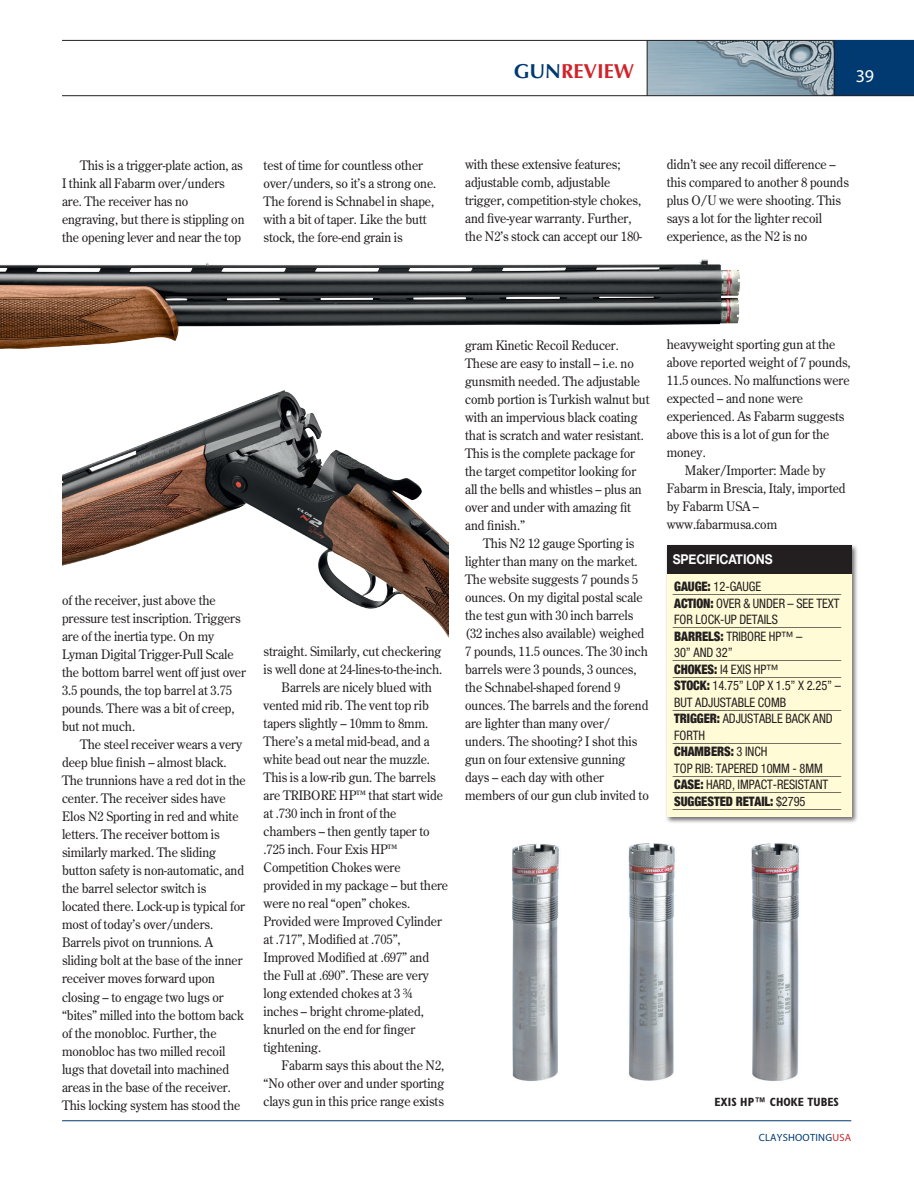
<style>
.page{position:relative;width:914px;height:1197px;background:#fff}
.page>*{position:absolute;margin:0;border:0;box-sizing:border-box;transform-origin:0 0}
.t1{font:700 20.25px "Optima";color:#cf232a}
.t2{font:18px "Myriad Pro";color:#fff}
.t3{font:700 13.5px "Helvetica Neue";letter-spacing:-.005em;color:#fff;scale:.9 1}
.t4{font:13.05px/18px "Century Old Style";letter-spacing:-.005em;color:#231f20;scale:.95 1}
.t5{font:700 condensed 13.05px/16.5px "Helvetica Neue";color:#231f20;scale:.95 1}
.t6{font:condensed 13.05px/16.5px "Helvetica Neue LT Pro";letter-spacing:-.005em;color:#231f20;scale:.95 1}
.t7{font:900 condensed 13.05px "Helvetica Neue";letter-spacing:-.005em;color:#231f20;scale:.95 1}
.t8{font:700 condensed 12px "Gill Sans";color:#231f20}
.t9{font:10.5px "Myriad Pro";letter-spacing:.02em;color:#003a70}
.s1{color:#003a70}
.s2{font-family:"Helvetica Neue";font-weight:900}
.s3{font-family:"Helvetica Neue LT Pro";font-weight:400}
.s4{color:#cf232a}
</style>
<div class="page">
<hr style="left:62px;top:1120px;width:789px;height:1px;background:#003a70">
<img style="left:648px;top:41px;width:186px;height:54px">
<hr style="left:62px;top:40px;width:852px;height:1px;background:#231f20">
<div style="left:834px;top:40px;width:80px;height:56px;background:#003a70"></div>
<hr style="left:62px;top:95px;width:852px;height:1px;background:#231f20">
<hr style="left:647px;top:40px;width:1px;height:56px;background:#231f20">
<hr style="left:834px;top:40px;width:1px;height:56px;background:#231f20">
<img style="left:0;top:259px;width:740px;height:90px">
<img style="left:62px;top:390px;width:386px;height:247px">
<img style="left:512px;top:843px;width:287px;height:238px">
<div style="left:665px;top:543px;width:194px;height:281px;background:#231f20;opacity:.65"></div>
<div style="left:667px;top:545px;width:184px;height:271px;background:#fffbd6"></div>
<div style="left:667px;top:544px;width:184px;height:29px;background:#231f20"></div>
<h1 class="t1" style="left:514px;top:59px;width:122px"><span class="s1">GUN</span>REVIEW</h1>
<h2 class="t2" style="left:855px;top:65px;width:20px">39</h2>
<p class="t4" style="left:62px;top:156px;width:194px;text-indent:18px">This is a trigger-plate action, as<br>I think all Fabarm over/unders are. The receiver has no engraving, but there is stippling on the opening lever and near the top</p>
<p class="t4" style="left:264px;top:156px;width:183px">test of time for countless other over/unders, so it’s a strong one.<br>The forend is Schnabel in shape, with a bit of taper. Like the butt stock, the fore-end grain is</p>
<p class="t4" style="left:465px;top:155px;width:188px">with these extensive features; adjustable comb, adjustable trigger, competition-style chokes, and five-year warranty. Further, the N2’s stock can accept our 180-</p>
<p class="t4" style="left:667px;top:155px;width:193px">didn’t see any recoil difference – this compared to another 8 pounds plus O/U we were shooting. This says a lot for the lighter recoil experience, as the N2 is no</p>
<p class="t4" style="left:62px;top:591px;width:195px">of the receiver, just above the pressure test inscription. Triggers are of the inertia type. On my<br>Lyman Digital Trigger-Pull Scale the bottom barrel went off just over<br>3.5 pounds, the top barrel at 3.75 pounds. There was a bit of creep, but not much.</p>
<p class="t4" style="left:62px;top:735px;width:195px;text-indent:18px">The steel receiver wears a very deep blue finish – almost black.<br>The trunnions have a red dot in the center. The receiver sides have<br>Elos N2 Sporting in red and white letters. The receiver bottom is similarly marked. The sliding button safety is non-automatic, and the barrel selector switch is located there. Lock-up is typical for most of today’s over/unders.<br>Barrels pivot on trunnions. A sliding bolt at the base of the inner receiver moves forward upon closing – to engage two lugs or “bites” milled into the bottom back of the monobloc. Further, the monobloc has two milled recoil lugs that dovetail into machined areas in the base of the receiver.<br>This locking system has stood the</p>
<p class="t4" style="left:264px;top:642px;width:189px">straight. Similarly, cut checkering</p>
<p class="t4" style="left:264px;top:660px;width:189px">is well done at 24-lines-to-the-inch.</p>
<p class="t4" style="left:282px;top:678px;width:160px">Barrels are nicely blued with</p>
<p class="t4" style="left:264px;top:696px;width:175px">vented mid rib. The vent top rib</p>
<p class="t4" style="left:264px;top:714px;width:175px">tapers slightly – 10mm to 8mm.</p>
<p class="t4" style="left:264px;top:732px;width:176px">There’s a metal mid-bead, and a</p>
<p class="t4" style="left:264px;top:750px;width:177px">white bead out near the muzzle.</p>
<p class="t4" style="left:264px;top:768px;width:183px">This is a low-rib gun. The barrels</p>
<p class="t4" style="left:264px;top:786px;width:190px">are TRIBORE HP™ that start wide</p>
<p class="t4" style="left:264px;top:804px;width:141px">at .730 inch in front of the</p>
<p class="t4" style="left:264px;top:822px;width:176px">chambers – then gently taper to</p>
<p class="t4" style="left:264px;top:840px;width:142px">.725 inch. Four Exis HP™</p>
<p class="t4" style="left:264px;top:858px;width:146px">Competition Chokes were</p>
<p class="t4" style="left:264px;top:876px;width:196px">provided in my package – but there</p>
<p class="t4" style="left:264px;top:894px;width:156px">were no real “open” chokes.</p>
<p class="t4" style="left:264px;top:912px;width:189px">Provided were Improved Cylinder</p>
<p class="t4" style="left:264px;top:930px;width:146px">at .717”, Modified at .705”,</p>
<p class="t4" style="left:264px;top:948px;width:176px">Improved Modified at .697” and</p>
<p class="t4" style="left:264px;top:966px;width:176px">the Full at .690”. These are very</p>
<p class="t4" style="left:264px;top:984px;width:158px">long extended chokes at 3 ¾</p>
<p class="t4" style="left:264px;top:1002px;width:170px">inches – bright chrome-plated,</p>
<p class="t4" style="left:264px;top:1020px;width:161px">knurled on the end for finger</p>
<p class="t4" style="left:264px;top:1038px;width:62px">tightening.</p>
<p class="t4" style="left:282px;top:1055px;width:173px">Fabarm says this about the N2,</p>
<p class="t4" style="left:264px;top:1073px;width:192px">“No other over and under sporting</p>
<p class="t4" style="left:264px;top:1091px;width:191px">clays gun in this price range exists</p>
<p class="t4" style="left:465px;top:335px;width:196px">gram Kinetic Recoil Reducer.<br>These are easy to install – i.e. no gunsmith needed. The adjustable comb portion is Turkish walnut but with an impervious black coating that is scratch and water resistant.<br>This is the complete package for the target competitor looking for all the bells and whistles – plus an over and under with amazing fit and finish.”</p>
<p class="t4" style="left:465px;top:533px;width:195px;text-indent:18px">This N2 12 gauge Sporting is lighter than many on the market.<br>The website suggests 7 pounds 5 ounces. On my digital postal scale the test gun with 30 inch barrels (32 inches also available) weighed<br>7 pounds, 11.5 ounces. The 30 inch barrels were 3 pounds, 3 ounces, the Schnabel-shaped forend 9 ounces. The barrels and the forend are lighter than many over/ unders. The shooting? I shot this gun on four extensive gunning days – each day with other members of our gun club invited to</p>
<p class="t4" style="left:667px;top:335px;width:179px">heavyweight sporting gun at the</p>
<p class="t4" style="left:667px;top:353px;width:195px">above reported weight of 7 pounds,</p>
<p class="t4" style="left:667px;top:371px;width:194px">11.5 ounces. No malfunctions were</p>
<p class="t4" style="left:667px;top:389px;width:145px">expected – and none were</p>
<p class="t4" style="left:667px;top:407px;width:189px">experienced. As Fabarm suggests</p>
<p class="t4" style="left:667px;top:425px;width:173px">above this is a lot of gun for the</p>
<p class="t4" style="left:667px;top:443px;width:43px">money.</p>
<p class="t4" style="left:685px;top:461px;width:150px">Maker/Importer: Made by</p>
<p class="t4" style="left:667px;top:479px;width:190px">Fabarm in Brescia, Italy, imported</p>
<p class="t4" style="left:667px;top:497px;width:99px">by Fabarm USA –</p>
<p class="t4" style="left:667px;top:515px;width:118px">www.fabarmusa.com</p>
<p class="t3" style="left:672px;top:549px;width:113px">SPECIFICATIONS</p>
<p class="t5" style="left:673px;top:579px;width:179px">____________________________</p>
<p class="t5" style="left:673px;top:612px;width:179px">____________________________</p>
<p class="t5" style="left:673px;top:645px;width:179px">____________________________ ____________________________</p>
<p class="t5" style="left:673px;top:695px;width:179px">____________________________</p>
<p class="t5" style="left:673px;top:728px;width:179px">____________________________</p>
<p class="t5" style="left:673px;top:761px;width:179px;text-align:justify">____________________________ ____________________________ ____________________________</p>
<p class="t6" style="left:674px;top:578px;width:177px"><span class="s2">GAUGE:</span> 12-GAUGE<br><span class="s2">ACTION:</span> OVER &amp; UNDER – SEE TEXT<br>FOR LOCK-UP DETAILS<br><span class="s2">BARRELS:</span> TRIBORE HP™ –<br>30” AND 32”<br><span class="s2">CHOKES:</span> I4 EXIS HP™<br><span class="s2">STOCK:</span> 14.75” LOP X 1.5” X 2.25” –<br>BUT ADJUSTABLE COMB<br><span class="s2">TRIGGER:</span> ADJUSTABLE BACK AND<br>FORTH</p>
<p class="t7" style="left:674px;top:741px;width:100px">CHAMBERS: <span class="s3">3 INCH</span></p>
<p class="t6" style="left:674px;top:760px;width:164px">TOP RIB: TAPERED 10MM - 8MM<br><span class="s2">CASE:</span> HARD, IMPACT-RESISTANT</p>
<p class="t7" style="left:674px;top:790px;width:140px">SUGGESTED RETAIL: <span class="s3">$2795</span></p>
<p class="t8" style="left:714px;top:1094px;width:126px">EXIS HP™ CHOKE TUBES</p>
<p class="t9" style="left:758px;top:1131px;width:94px">CLAYSHOOTING<span class="s4">USA</span></p>
</div>
